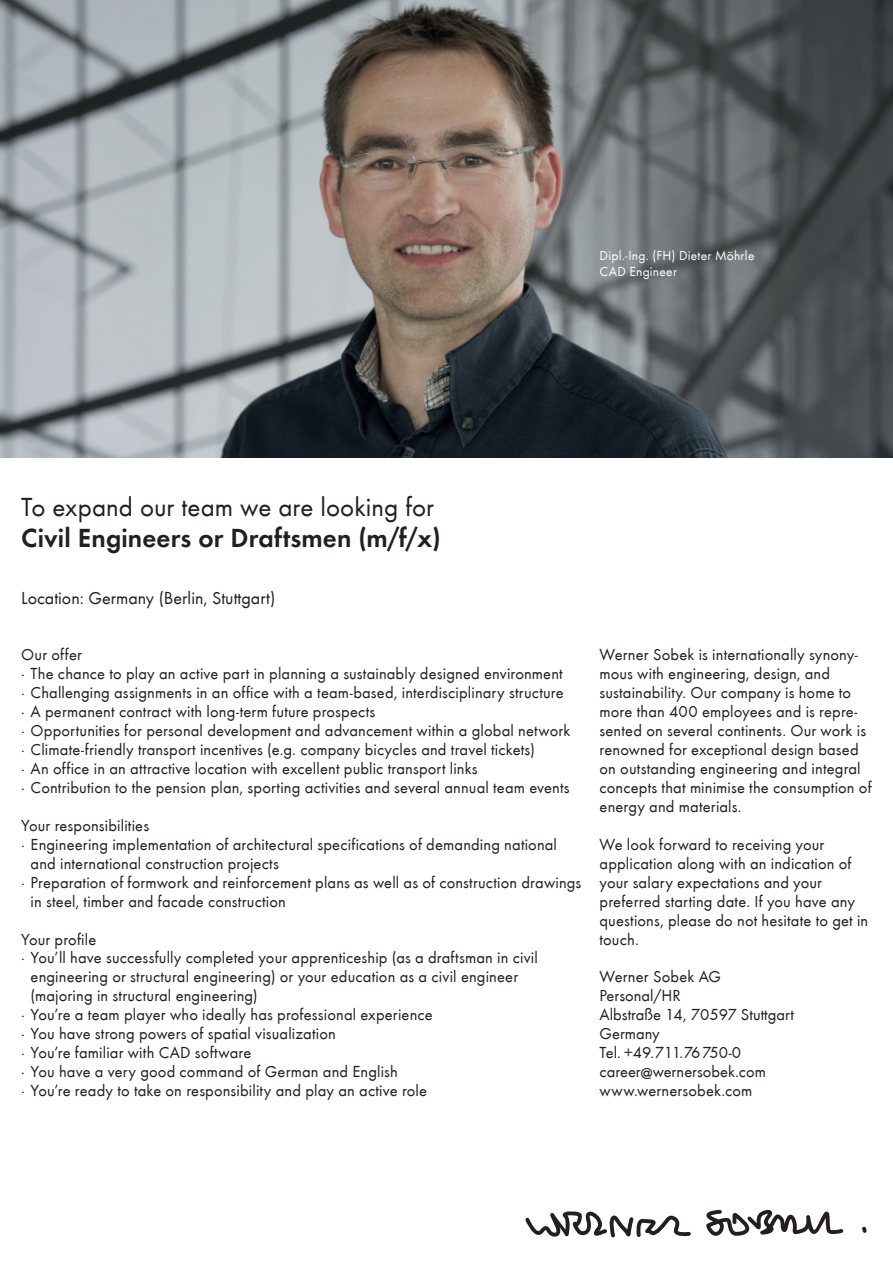
<style>
.page{position:relative;width:893px;height:1263px;background:#fff}
.page>*{position:absolute;margin:0;border:0;box-sizing:border-box;transform-origin:0 0}
.t1{font:27px "Futura T Dem";letter-spacing:.005em;color:#231f20}
.t2{font:27px "Futura T Boo";color:#231f20}
.t3{font:18px "Futura T Boo";color:#231f20}
.t4{font:16.5px/18.9px "Futura T Boo";letter-spacing:.01em;color:#231f20}
.t5{font:13.5px/15.5px "Futura T Boo";letter-spacing:.02em;color:#fff}
</style>
<div class="page">
<img style="left:0;top:0;width:893px;height:458px">
<svg style="left:862px;top:1226px;width:4px;height:7px"></svg>
<svg style="left:525px;top:1211px;width:166px;height:26px"></svg>
<svg style="left:706px;top:1209px;width:137px;height:27px"></svg>
<p class="t5" style="left:600px;top:248px;width:156px">Dipl.-Ing. (FH) Dieter Möhrle<br>CAD Engineer</p>
<h1 class="t2" style="left:21px;top:491px;width:414px">To expand our team we are looking for</h1>
<h1 class="t1" style="left:21px;top:522px;width:421px">Civil Engineers or Draftsmen (m/f/x)</h1>
<p class="t3" style="left:21px;top:588px;width:255px">Location: Germany (Berlin, Stuttgart)</p>
<p class="t4" style="left:21px;top:645px;width:551px">Our offer<br>∙ The chance to play an active part in planning a sustainably designed environment ∙ Challenging assignments in an office with a team-based, interdisciplinary structure ∙ A permanent contract with long-term future prospects<br>∙ Opportunities for personal development and advancement within a global network ∙ Climate-friendly transport incentives (e.g. company bicycles and travel tickets)<br>∙ An office in an attractive location with excellent public transport links<br>∙ Contribution to the pension plan, sporting activities and several annual team events</p>
<p class="t4" style="left:21px;top:816px;width:129px">Your responsibilities</p>
<p class="t4" style="left:21px;top:835px;width:537px">∙ Engineering implementation of architectural specifications of demanding national</p>
<p class="t4" style="left:31px;top:854px;width:250px">and international construction projects</p>
<p class="t4" style="left:21px;top:873px;width:562px">∙ Preparation of formwork and reinforcement plans as well as of construction drawings</p>
<p class="t4" style="left:31px;top:892px;width:257px">in steel, timber and facade construction</p>
<p class="t4" style="left:21px;top:930px;width:77px">Your profile</p>
<p class="t4" style="left:21px;top:949px;width:518px">∙ You’ll have successfully completed your apprenticeship (as a draftsman in civil</p>
<p class="t4" style="left:31px;top:968px;width:489px">engineering or structural engineering) or your education as a civil engineer</p>
<p class="t4" style="left:31px;top:987px;width:229px">(majoring in structural engineering)</p>
<p class="t4" style="left:21px;top:1005px;width:413px">∙ You’re a team player who ideally has professional experience</p>
<p class="t4" style="left:21px;top:1024px;width:316px">∙ You have strong powers of spatial visualization</p>
<p class="t4" style="left:21px;top:1043px;width:232px">∙ You’re familiar with CAD software</p>
<p class="t4" style="left:21px;top:1062px;width:378px">∙ You have a very good command of German and English</p>
<p class="t4" style="left:21px;top:1081px;width:407px">∙ You’re ready to take on responsibility and play an active role</p>
<p class="t4" style="left:600px;top:645px;width:274px">Werner Sobek is internationally synony&shy;mous with engineering, design, and sustainability. Our company is home to more than 400 employees and is repre&shy;sented on several continents. Our work is renowned for exceptional design based on outstanding engineering and integral concepts that minimise the consumption of energy and materials.</p>
<p class="t4" style="left:600px;top:835px;width:270px">We look forward to receiving your application along with an indication of your salary expectations and your preferred starting date. If you have any questions, please do not hesitate to get in touch.</p>
<p class="t4" style="left:600px;top:968px;width:196px">Werner Sobek AG<br>Personal/HR<br>Albstraße 14, 70597 Stuttgart<br>Germany<br>Tel. +49.711.76750-0 career@wernersobek.com www.wernersobek.com</p>
</div>
